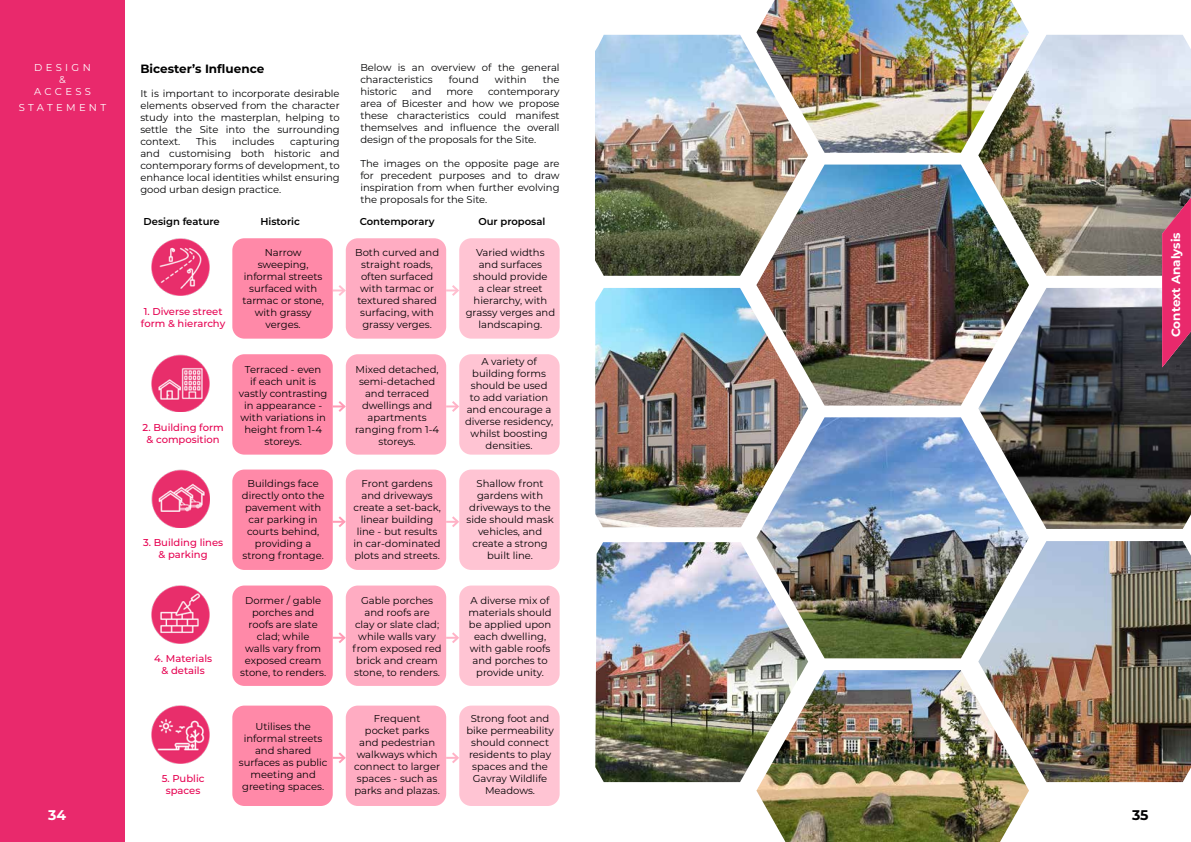
<style>
.page{position:relative;width:1191px;height:842px;background:#fff}
.page>*{position:absolute;margin:0;border:0;box-sizing:border-box;transform-origin:0 0}
.t1{font:700 14px "Montserrat";color:#fff}
.t2{font:700 14px "Montserrat";color:#020203}
.t3{font:700 12px "Montserrat";color:#000}
.t4{font:700 12px "Montserrat";color:#fff}
.t5{font:10px/12px "Montserrat";color:#020203;text-align:center}
.t6{font:500 10px/12px "Montserrat";color:#e60352;text-align:center}
.t7{font:600 10px "Montserrat";color:#000}
.t8{font:10px/12px "Montserrat";letter-spacing:.33em;color:#fff;text-align:center}
</style>
<div class="page">
<div style="left:0;top:0;width:125px;height:842px;background:#e9296c"></div>
<div style="left:459px;top:238px;width:100px;height:101px;background:#ffc4d3;border-radius:12px"></div>
<div style="left:459px;top:469px;width:100px;height:101px;background:#ffc4d3;border-radius:12px"></div>
<div style="left:459px;top:354px;width:100px;height:101px;background:#ffc4d3;border-radius:12px"></div>
<div style="left:459px;top:585px;width:100px;height:101px;background:#ffc4d3;border-radius:12px"></div>
<div style="left:459px;top:706px;width:100px;height:100px;background:#ffc4d3;border-radius:12px"></div>
<div style="left:346px;top:238px;width:100px;height:101px;background:#ffacc2;border-radius:12px"></div>
<div style="left:346px;top:469px;width:100px;height:101px;background:#ffacc2;border-radius:12px"></div>
<div style="left:346px;top:354px;width:100px;height:101px;background:#ffacc2;border-radius:12px"></div>
<div style="left:346px;top:585px;width:100px;height:101px;background:#ffacc2;border-radius:12px"></div>
<div style="left:346px;top:706px;width:100px;height:100px;background:#ffacc2;border-radius:12px"></div>
<div style="left:232px;top:238px;width:101px;height:101px;background:#ff89a8;border-radius:12px"></div>
<div style="left:232px;top:469px;width:101px;height:101px;background:#ff89a8;border-radius:12px"></div>
<div style="left:232px;top:354px;width:101px;height:101px;background:#ff89a8;border-radius:12px"></div>
<div style="left:232px;top:585px;width:101px;height:101px;background:#ff89a8;border-radius:12px"></div>
<div style="left:232px;top:706px;width:101px;height:100px;background:#ff89a8;border-radius:12px"></div>
<img style="left:152px;top:238px;width:57px;height:58px">
<img style="left:152px;top:469px;width:57px;height:58px">
<img style="left:152px;top:354px;width:57px;height:58px">
<img style="left:152px;top:585px;width:57px;height:58px">
<svg style="left:333px;top:284px;width:13px;height:13px"></svg>
<svg style="left:333px;top:515px;width:13px;height:13px"></svg>
<svg style="left:333px;top:400px;width:13px;height:13px"></svg>
<svg style="left:333px;top:631px;width:13px;height:13px"></svg>
<svg style="left:446px;top:284px;width:14px;height:13px"></svg>
<svg style="left:446px;top:515px;width:14px;height:13px"></svg>
<svg style="left:446px;top:400px;width:14px;height:13px"></svg>
<svg style="left:446px;top:631px;width:14px;height:13px"></svg>
<img style="left:152px;top:706px;width:57px;height:57px">
<svg style="left:333px;top:751px;width:13px;height:13px"></svg>
<svg style="left:446px;top:751px;width:14px;height:13px"></svg>
<img style="left:756px;top:165px;width:273px;height:241px">
<img style="left:756px;top:0;width:273px;height:153px">
<img style="left:595px;top:288px;width:213px;height:239px">
<img style="left:978px;top:288px;width:213px;height:241px">
<img style="left:595px;top:35px;width:213px;height:241px">
<img style="left:978px;top:35px;width:213px;height:241px">
<img style="left:756px;top:417px;width:273px;height:241px">
<img style="left:595px;top:542px;width:213px;height:240px">
<img style="left:978px;top:541px;width:213px;height:241px">
<img style="left:756px;top:670px;width:273px;height:172px">
<svg style="left:1162px;top:198px;width:29px;height:169px;background:#c93266"></svg>
<p class="t8" style="left:34px;top:61px;width:58px">DESIGN &amp;<br>ACCESS</p>
<p class="t8" style="left:19px;top:101px;width:89px">STATEMENT</p>
<h1 class="t1" style="left:48px;top:804px;width:19px">34</h1>
<p class="t3" style="left:140px;top:60px;width:125px">Bicester’s Influence</p>
<p class="t5" style="left:140px;top:87px;width:201px;text-align:justify">It is important to incorporate desirable elements observed from the character study into the masterplan, helping to settle the Site into the surrounding context.</p>
<p class="t5" style="left:140px;top:135px;width:201px;text-align:justify;text-indent:150px">capturing and customising both historic and contemporary forms of development, to enhance local identities whilst ensuring good urban design practice.</p>
<p class="t5" style="left:196px;top:135px;width:22px">This</p>
<p class="t5" style="left:232px;top:135px;width:44px">includes</p>
<p class="t5" style="left:360px;top:61px;width:201px;text-align:left">Below is an overview of the general characteristics</p>
<p class="t5" style="left:449px;top:73px;width:31px">found</p>
<p class="t5" style="left:495px;top:73px;width:33px">within</p>
<p class="t5" style="left:543px;top:73px;width:18px">the</p>
<p class="t5" style="left:360px;top:85px;width:38px">historic</p>
<p class="t5" style="left:412px;top:85px;width:21px">and</p>
<p class="t5" style="left:446px;top:85px;width:28px">more</p>
<p class="t5" style="left:360px;top:85px;width:201px;text-align:justify;text-indent:128px">contemporary area of Bicester and how we propose these characteristics could manifest themselves and influence the overall design of the proposals for the Site.</p>
<p class="t5" style="left:360px;top:157px;width:201px;text-align:justify">The images on the opposite page are for precedent purposes and to draw inspiration from when further evolving the proposals for the Site.</p>
<p class="t7" style="left:144px;top:215px;width:78px">Design feature</p>
<p class="t7" style="left:260px;top:215px;width:41px">Historic</p>
<p class="t7" style="left:360px;top:215px;width:76px">Contemporary</p>
<p class="t7" style="left:478px;top:215px;width:69px">Our proposal</p>
<p class="t5" style="left:242px;top:246px;width:83px">Narrow sweeping, informal streets surfaced with tarmac or stone, with grassy verges.</p>
<p class="t5" style="left:466px;top:247px;width:91px">Varied widths and surfaces should provide<br>a clear street hierarchy, with grassy verges and landscaping.</p>
<p class="t5" style="left:355px;top:247px;width:85px">Both curved and straight roads, often surfaced with tarmac or textured shared surfacing, with grassy verges.</p>
<p class="t6" style="left:141px;top:305px;width:86px;text-align:left">1. Diverse street form &amp; hierarchy</p>
<p class="t6" style="left:142px;top:421px;width:83px">2. Building form &amp; composition</p>
<p class="t6" style="left:143px;top:536px;width:82px">3. Building lines &amp; parking</p>
<p class="t6" style="left:154px;top:652px;width:60px">4. Materials &amp; details</p>
<p class="t6" style="left:162px;top:772px;width:44px">5. Public spaces</p>
<p class="t5" style="left:239px;top:363px;width:90px">Terraced - even<br>if each unit is vastly contrasting in appearance - with variations in height from 1-4 storeys.</p>
<p class="t5" style="left:242px;top:477px;width:84px">Buildings face directly onto the pavement with car parking in courts behind, providing a strong frontage.</p>
<p class="t5" style="left:240px;top:594px;width:87px">Dormer / gable porches and roofs are slate clad; while<br>walls vary from exposed cream stone, to renders.</p>
<p class="t5" style="left:355px;top:363px;width:86px">Mixed detached, semi-detached and terraced dwellings and apartments ranging from 1-4 storeys.</p>
<p class="t5" style="left:353px;top:477px;width:89px">Front gardens and driveways create a set-back, linear building line - but results in car-dominated plots and streets.</p>
<p class="t5" style="left:353px;top:594px;width:90px">Gable porches and roofs are<br>clay or slate clad; while walls vary from exposed red brick and cream stone, to renders.</p>
<p class="t5" style="left:465px;top:355px;width:90px">A variety of building forms should be used to add variation and encourage a diverse residency, whilst boosting densities.</p>
<p class="t5" style="left:466px;top:477px;width:89px">Shallow front gardens with driveways to the side should mask vehicles, and create a strong built line.</p>
<p class="t5" style="left:468px;top:594px;width:85px">A diverse mix of materials should be applied upon each dwelling, with gable roofs and porches to provide unity.</p>
<p class="t5" style="left:239px;top:720px;width:90px">Utilises the informal streets and shared surfaces as public meeting and greeting spaces.</p>
<p class="t5" style="left:354px;top:712px;width:87px">Frequent<br>pocket parks and pedestrian walkways which connect to larger spaces - such as parks and plazas.</p>
<p class="t5" style="left:466px;top:712px;width:89px">Strong foot and bike permeability should connect residents to play spaces and the<br>Gavray Wildlife<br>Meadows.</p>
<p class="t4" style="left:1167px;top:337px;width:106px;rotate:-90deg">Context Analysis</p>
<h1 class="t2" style="left:1132px;top:805px;width:18px">35</h1>
</div>
